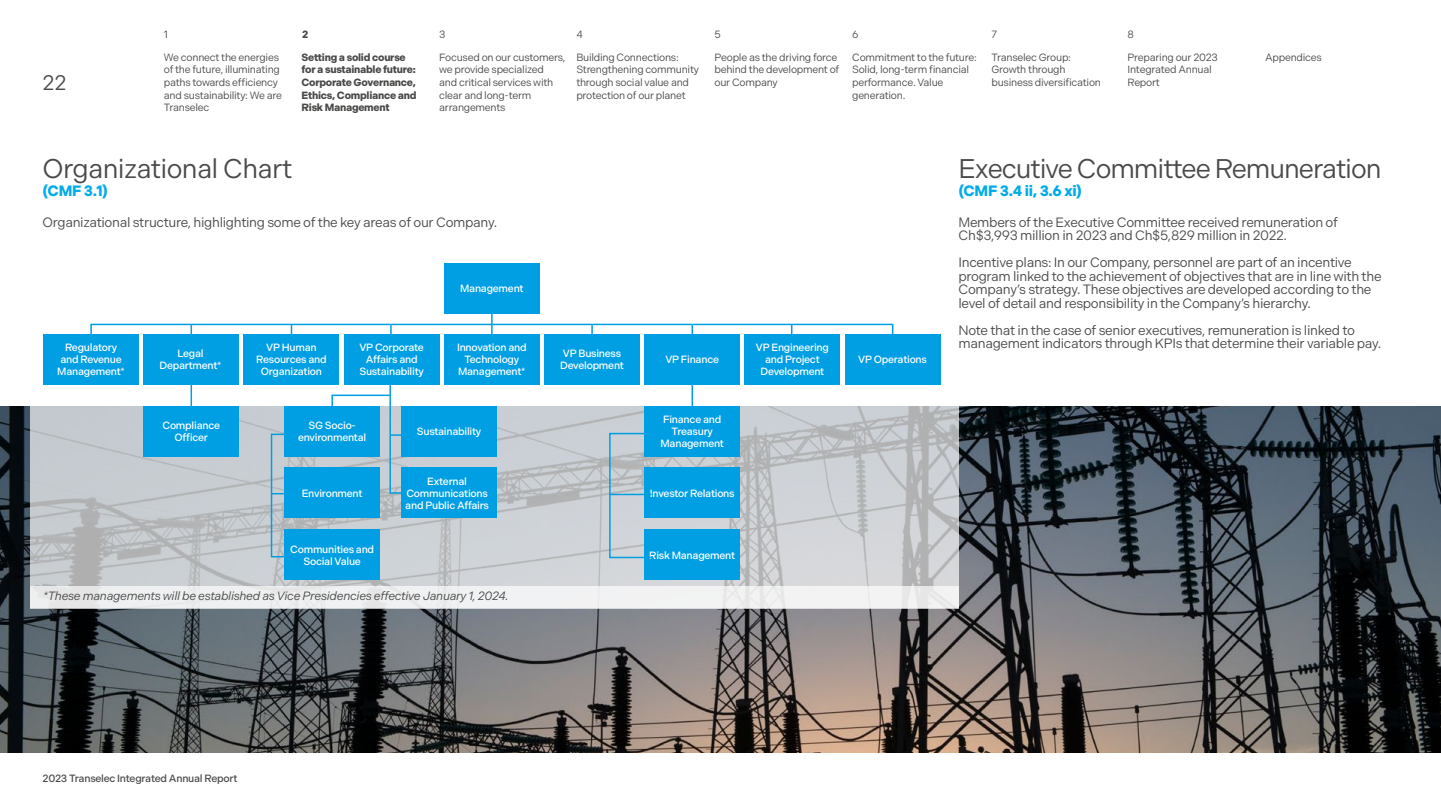
<style>
.page{position:relative;width:1441px;height:812px;background:#fff}
.page>*{position:absolute;margin:0;border:0;box-sizing:border-box;transform-origin:0 0}
.t1{font:27px "Indivisible";letter-spacing:-.04em;color:#4a4a49}
.t2{font:21px "Indivisible";color:#4a4a49}
.t3{font:700 15px "Indivisible";letter-spacing:-.025em;color:#00ace9}
.t4{font:13.5px/13.5px "Indivisible";letter-spacing:-.025em;color:#4a4a49}
.t5{font:italic 12px "Indivisible";letter-spacing:-.025em;color:#4a4a49}
.t6{font:10.5px/12.6px "Indivisible";letter-spacing:-.025em;color:#4a4a49}
.t7{font:500 10.5px/12px "Indivisible";letter-spacing:-.025em;color:#fff;text-align:center}
.t8{font:700 10.5px/12.6px "Indivisible";letter-spacing:-.025em;color:#4a4a49}
.t9{font:500 10.5px "Indivisible";letter-spacing:-.025em;color:#4a4a49}
</style>
<div class="page">
<img style="left:0;top:406px;width:1440px;height:346px">
<svg style="left:30px;top:369px;width:928px;height:217px;background:#ccd1d5"></svg>
<div style="left:43px;top:334px;width:96px;height:50px;background:#009fe3"></div>
<div style="left:143px;top:334px;width:96px;height:50px;background:#009fe3"></div>
<div style="left:244px;top:334px;width:95px;height:50px;background:#009fe3"></div>
<div style="left:344px;top:334px;width:95px;height:50px;background:#009fe3"></div>
<div style="left:444px;top:334px;width:95px;height:50px;background:#009fe3"></div>
<div style="left:544px;top:334px;width:96px;height:50px;background:#009fe3"></div>
<div style="left:644px;top:334px;width:96px;height:50px;background:#009fe3"></div>
<div style="left:744px;top:334px;width:96px;height:50px;background:#009fe3"></div>
<div style="left:844px;top:334px;width:96px;height:50px;background:#009fe3"></div>
<div style="left:444px;top:263px;width:95px;height:50px;background:#009fe3"></div>
<div style="left:143px;top:406px;width:96px;height:50px;background:#009fe3"></div>
<div style="left:284px;top:406px;width:96px;height:50px;background:#009fe3"></div>
<div style="left:284px;top:468px;width:96px;height:50px;background:#009fe3"></div>
<div style="left:284px;top:529px;width:96px;height:51px;background:#009fe3"></div>
<div style="left:401px;top:406px;width:96px;height:50px;background:#009fe3"></div>
<div style="left:401px;top:468px;width:96px;height:50px;background:#009fe3"></div>
<div style="left:644px;top:406px;width:96px;height:50px;background:#009fe3"></div>
<div style="left:644px;top:468px;width:96px;height:50px;background:#009fe3"></div>
<div style="left:644px;top:529px;width:96px;height:51px;background:#009fe3"></div>
<hr style="left:491px;top:309px;width:1px;height:31px;background:#009fe3">
<hr style="left:190px;top:384px;width:2px;height:28px;background:#009fe3">
<div style="left:271px;top:433px;width:18px;height:124px;border:2px solid #009fe3"></div>
<svg style="left:271px;top:493px;width:17px;height:1px"></svg>
<svg style="left:330px;top:383px;width:77px;height:111px"></svg>
<hr style="left:691px;top:380px;width:2px;height:32px;background:#009fe3">
<svg style="left:608px;top:432px;width:45px;height:127px"></svg>
<hr style="left:610px;top:493px;width:41px;height:2px;background:#009fe3">
<div style="left:30px;top:586px;width:928px;height:22px;background:#f0f1f2"></div>
<svg style="left:90px;top:323px;width:804px;height:18px"></svg>
<h2 class="t2" style="left:43px;top:71px;width:26px">22</h2>
<p class="t8" style="left:302px;top:28px;width:8px">2</p>
<p class="t6" style="left:714px;top:28px;width:8px">5</p>
<p class="t6" style="left:852px;top:28px;width:8px">6</p>
<p class="t6" style="left:714px;top:51px;width:126px">People as the driving force behind the development of our Company</p>
<p class="t6" style="left:991px;top:51px;width:111px">Transelec Group:<br>Growth through business diversification</p>
<p class="t6" style="left:439px;top:28px;width:8px">3</p>
<p class="t6" style="left:1127px;top:28px;width:8px">8</p>
<p class="t6" style="left:164px;top:28px;width:6px">1</p>
<p class="t6" style="left:991px;top:28px;width:7px">7</p>
<p class="t6" style="left:164px;top:51px;width:120px">We connect the energies of the future, illuminating paths towards efficiency and sustainability: We are<br>Transelec</p>
<p class="t6" style="left:1127px;top:51px;width:92px">Preparing our 2023<br>Integrated Annual<br>Report</p>
<p class="t6" style="left:576px;top:28px;width:8px">4</p>
<p class="t8" style="left:301px;top:51px;width:116px">Setting a solid course for a sustainable future:<br>Corporate Governance,<br>Ethics, Compliance and<br>Risk Management</p>
<p class="t6" style="left:852px;top:51px;width:126px">Commitment to the future:<br>Solid, long-term financial performance. Value generation.</p>
<p class="t6" style="left:439px;top:51px;width:128px">Focused on our customers, we provide specialized<br>and critical services with clear and long-term arrangements</p>
<p class="t6" style="left:576px;top:51px;width:104px">Building Connections:</p>
<p class="t6" style="left:1264px;top:51px;width:58px">Appendices</p>
<p class="t6" style="left:576px;top:64px;width:124px">Strengthening community through social value and protection of our planet</p>
<h1 class="t1" style="left:43px;top:153px;width:251px">Organizational Chart</h1>
<p class="t3" style="left:43px;top:182px;width:67px">(CMF 3.1)</p>
<p class="t4" style="left:43px;top:215px;width:456px">Organizational structure, highlighting some of the key areas of our Company.</p>
<p class="t7" style="left:460px;top:282px;width:65px">Management</p>
<p class="t7" style="left:57px;top:341px;width:69px">Regulatory and Revenue<br>Management*</p>
<p class="t7" style="left:159px;top:347px;width:64px">Legal<br>Department*</p>
<p class="t7" style="left:256px;top:341px;width:72px">VP Human<br>Resources and<br>Organization</p>
<p class="t7" style="left:359px;top:341px;width:66px">VP Corporate<br>Affairs and<br>Sustainability</p>
<p class="t7" style="left:457px;top:341px;width:71px">Innovation and<br>Technology<br>Management*</p>
<p class="t7" style="left:560px;top:347px;width:65px;text-align:left">VP Business<br>Development</p>
<p class="t7" style="left:665px;top:353px;width:55px">VP Finance</p>
<p class="t7" style="left:162px;top:419px;width:59px">Compliance<br>Officer</p>
<p class="t7" style="left:298px;top:419px;width:70px">SG Socio&shy;environmental</p>
<p class="t7" style="left:302px;top:487px;width:62px">Environment</p>
<p class="t7" style="left:290px;top:543px;width:85px">Communities and<br>Social Value</p>
<p class="t7" style="left:417px;top:425px;width:66px">Sustainability</p>
<p class="t7" style="left:405px;top:475px;width:85px">External<br>Communications and Public Affairs</p>
<p class="t5" style="left:43px;top:589px;width:467px">*These managements will be established as Vice Presidencies effective January 1, 2024.</p>
<p class="t7" style="left:660px;top:413px;width:65px">Finance and<br>Treasury<br>Management</p>
<p class="t7" style="left:650px;top:487px;width:86px">Investor Relations</p>
<p class="t7" style="left:649px;top:549px;width:87px">Risk Management</p>
<p class="t7" style="left:755px;top:341px;width:74px">VP Engineering and Project<br>Development</p>
<p class="t7" style="left:858px;top:353px;width:70px">VP Operations</p>
<h1 class="t1" style="left:958px;top:153px;width:424px">Executive Committee Remuneration</h1>
<p class="t3" style="left:958px;top:182px;width:125px">(CMF 3.4 ii, 3.6 xi)</p>
<p class="t4" style="left:958px;top:215px;width:381px">Members of the Executive Committee received remuneration of<br>Ch$3,993 million in 2023 and Ch$5,829 million in 2022.</p>
<p class="t4" style="left:958px;top:256px;width:424px">Incentive plans: In our Company, personnel are part of an incentive program linked to the achievement of objectives that are in line with the Company’s strategy. These objectives are developed according to the level of detail and responsibility in the Company’s hierarchy.</p>
<p class="t4" style="left:958px;top:323px;width:424px">Note that in the case of senior executives, remuneration is linked to management indicators through KPIs that determine their variable pay.</p>
<p class="t9" style="left:43px;top:772px;width:196px">2023 Transelec Integrated Annual Report</p>
</div>
